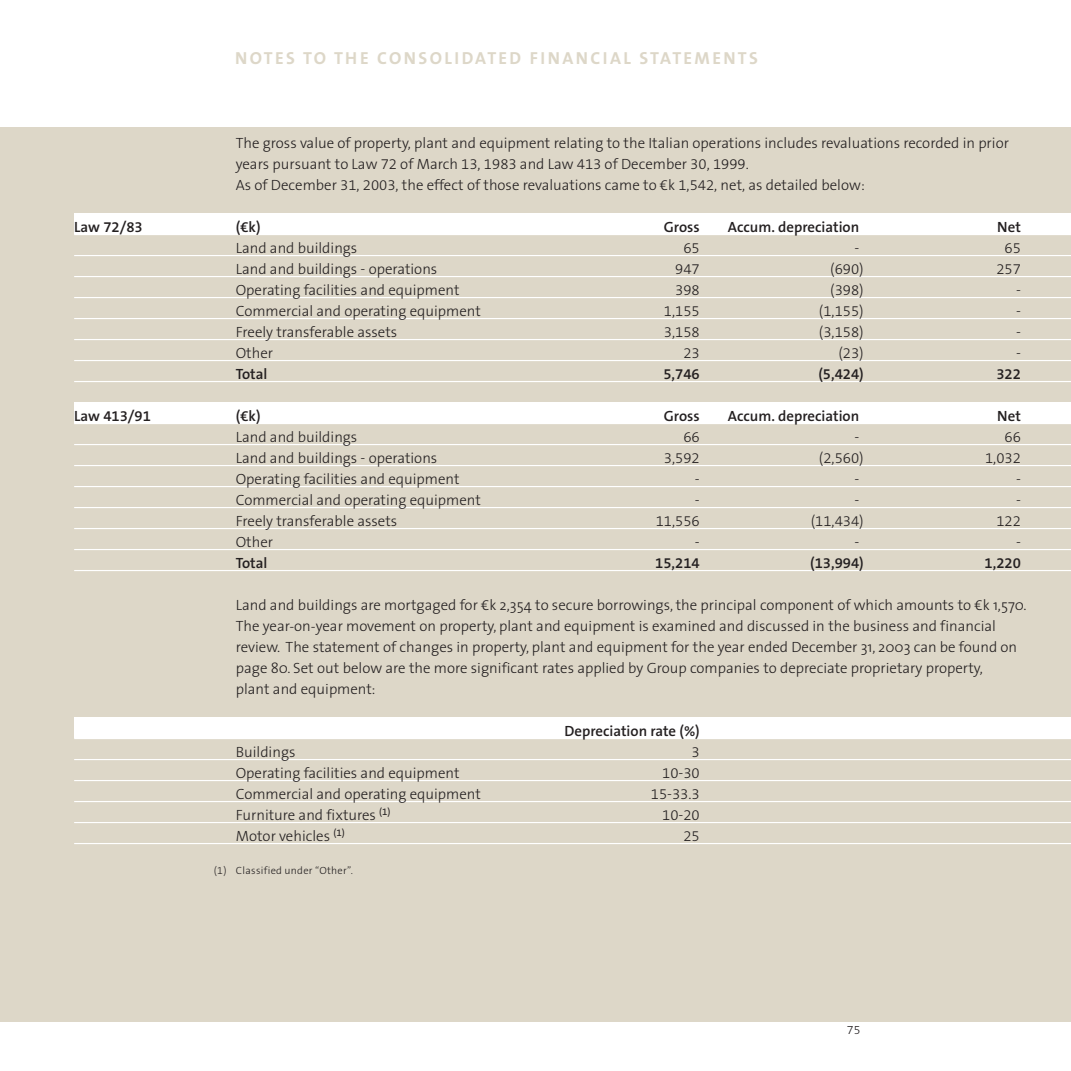
<style>
.page{position:relative;width:1071px;height:1071px;background:#fff}
.page>*{position:absolute;margin:0;border:0;box-sizing:border-box;transform-origin:0 0}
.t1{font:700 17.5px "The Sans B7";letter-spacing:.135em;color:#ddd7c8}
.t2{font:300 14.88px/21px "The Sans B3";color:#231f20}
.t3{font:300 14.88px/21px "The Sans";color:#231f20}
.t4{font:600 14.88px "The Sans B6";color:#231f20}
.t5{font:300 12.25px "The Sans B3";color:#231f20}
.t6{font:300 10.5px "The Sans B3";letter-spacing:.025em;color:#231f20}
.s1{font-family:"The Sans B3"}
</style>
<div class="page">
<div style="left:15px;top:127px;width:1056px;height:895px;background:#ddd7c8"></div>
<hr style="left:74px;top:234px;width:997px;height:1px;background:#fff">
<hr style="left:74px;top:255px;width:997px;height:1px;background:#fff">
<div style="left:74px;top:213px;width:997px;height:21px;background:#fff"></div>
<hr style="left:74px;top:276px;width:997px;height:1px;background:#fff">
<hr style="left:74px;top:297px;width:997px;height:1px;background:#fff">
<hr style="left:74px;top:318px;width:997px;height:1px;background:#fff">
<hr style="left:74px;top:339px;width:997px;height:1px;background:#fff">
<hr style="left:74px;top:360px;width:997px;height:1px;background:#fff">
<hr style="left:74px;top:381px;width:997px;height:1px;background:#fff">
<hr style="left:74px;top:423px;width:997px;height:1px;background:#fff">
<hr style="left:74px;top:444px;width:997px;height:1px;background:#fff">
<div style="left:74px;top:402px;width:997px;height:21px;background:#fff"></div>
<hr style="left:74px;top:465px;width:997px;height:1px;background:#fff">
<hr style="left:74px;top:486px;width:997px;height:1px;background:#fff">
<hr style="left:74px;top:507px;width:997px;height:1px;background:#fff">
<hr style="left:74px;top:528px;width:997px;height:1px;background:#fff">
<hr style="left:74px;top:549px;width:997px;height:1px;background:#fff">
<hr style="left:74px;top:570px;width:997px;height:1px;background:#fff">
<hr style="left:74px;top:738px;width:997px;height:1px;background:#fff">
<hr style="left:74px;top:759px;width:997px;height:1px;background:#fff">
<div style="left:74px;top:717px;width:997px;height:21px;background:#fff"></div>
<hr style="left:74px;top:780px;width:997px;height:1px;background:#fff">
<hr style="left:74px;top:801px;width:997px;height:1px;background:#fff">
<hr style="left:74px;top:822px;width:997px;height:1px;background:#fff">
<hr style="left:74px;top:843px;width:997px;height:1px;background:#fff">
<div style="left:0;top:127px;width:15px;height:895px;background:#ddd7c8"></div>
<p class="t1" style="left:235px;top:52px;width:524px">NOTES TO THE CONSOLIDATED FINANCIAL STATEMENTS</p>
<p class="t2" style="left:236px;top:134px;width:775px">The gross value of property, plant and equipment relating to the Italian operations includes revaluations recorded in prior years pursuant to Law 72 of March 13, 1983 and Law 413 of December 30, 1999.<br>As of December 31, 2003, the effect of those revaluations came to €k 1,542, net, as detailed below:</p>
<p class="t4" style="left:74px;top:222px;width:70px">Law 72/83</p>
<p class="t4" style="left:236px;top:222px;width:26px">(€k)</p>
<p class="t4" style="left:664px;top:222px;width:37px">Gross</p>
<p class="t4" style="left:728px;top:222px;width:133px">Accum. depreciation</p>
<p class="t4" style="left:997px;top:222px;width:25px">Net</p>
<p class="t2" style="left:236px;top:239px;width:123px">Land and buildings</p>
<p class="t2" style="left:683px;top:239px;width:18px">65</p>
<p class="t2" style="left:854px;top:239px;width:6px">-</p>
<p class="t2" style="left:1005px;top:239px;width:18px">65</p>
<p class="t2" style="left:236px;top:260px;width:203px">Land and buildings - operations</p>
<p class="t2" style="left:675px;top:260px;width:26px">947</p>
<p class="t2" style="left:830px;top:260px;width:35px">(690)</p>
<p class="t2" style="left:996px;top:260px;width:26px">257</p>
<p class="t2" style="left:236px;top:281px;width:225px">Operating facilities and equipment</p>
<p class="t2" style="left:675px;top:281px;width:26px">398</p>
<p class="t2" style="left:830px;top:281px;width:35px">(398)</p>
<p class="t2" style="left:1016px;top:281px;width:6px">-</p>
<p class="t2" style="left:236px;top:302px;width:247px">Commercial and operating equipment</p>
<p class="t2" style="left:664px;top:302px;width:37px">1,155</p>
<p class="t2" style="left:819px;top:302px;width:46px">(1,155)</p>
<p class="t2" style="left:1016px;top:302px;width:6px">-</p>
<p class="t2" style="left:236px;top:323px;width:163px">Freely transferable assets</p>
<p class="t2" style="left:664px;top:323px;width:37px">3,158</p>
<p class="t2" style="left:819px;top:323px;width:46px">(3,158)</p>
<p class="t2" style="left:1016px;top:323px;width:6px">-</p>
<p class="t2" style="left:236px;top:344px;width:39px">Other</p>
<p class="t2" style="left:683px;top:344px;width:18px">23</p>
<p class="t2" style="left:838px;top:344px;width:27px">(23)</p>
<p class="t2" style="left:1016px;top:344px;width:6px">-</p>
<p class="t4" style="left:236px;top:369px;width:33px">Total</p>
<p class="t4" style="left:663px;top:369px;width:38px">5,746</p>
<p class="t4" style="left:818px;top:369px;width:47px">(5,424)</p>
<p class="t4" style="left:996px;top:369px;width:26px">322</p>
<p class="t4" style="left:74px;top:411px;width:78px">Law 413/91</p>
<p class="t4" style="left:236px;top:411px;width:26px">(€k)</p>
<p class="t4" style="left:664px;top:411px;width:37px">Gross</p>
<p class="t4" style="left:728px;top:411px;width:133px">Accum. depreciation</p>
<p class="t4" style="left:997px;top:411px;width:25px">Net</p>
<p class="t2" style="left:236px;top:428px;width:123px">Land and buildings</p>
<p class="t2" style="left:683px;top:428px;width:18px">66</p>
<p class="t2" style="left:854px;top:428px;width:6px">-</p>
<p class="t2" style="left:1005px;top:428px;width:18px">66</p>
<p class="t2" style="left:236px;top:449px;width:203px">Land and buildings - operations</p>
<p class="t2" style="left:664px;top:449px;width:37px">3,592</p>
<p class="t2" style="left:819px;top:449px;width:46px">(2,560)</p>
<p class="t2" style="left:985px;top:449px;width:37px">1,032</p>
<p class="t2" style="left:236px;top:470px;width:225px">Operating facilities and equipment</p>
<p class="t2" style="left:695px;top:470px;width:6px">-</p>
<p class="t2" style="left:854px;top:470px;width:6px">-</p>
<p class="t2" style="left:1016px;top:470px;width:6px">-</p>
<p class="t2" style="left:236px;top:491px;width:247px">Commercial and operating equipment</p>
<p class="t2" style="left:695px;top:491px;width:6px">-</p>
<p class="t2" style="left:854px;top:491px;width:6px">-</p>
<p class="t2" style="left:1016px;top:491px;width:6px">-</p>
<p class="t2" style="left:236px;top:512px;width:163px">Freely transferable assets</p>
<p class="t2" style="left:656px;top:512px;width:46px">11,556</p>
<p class="t2" style="left:811px;top:512px;width:54px">(11,434)</p>
<p class="t2" style="left:996px;top:512px;width:26px">122</p>
<p class="t2" style="left:236px;top:533px;width:39px">Other</p>
<p class="t2" style="left:695px;top:533px;width:6px">-</p>
<p class="t2" style="left:854px;top:533px;width:6px">-</p>
<p class="t2" style="left:1016px;top:533px;width:6px">-</p>
<p class="t4" style="left:236px;top:558px;width:33px">Total</p>
<p class="t4" style="left:655px;top:558px;width:46px">15,214</p>
<p class="t4" style="left:810px;top:558px;width:55px">(13,994)</p>
<p class="t4" style="left:985px;top:558px;width:38px">1,220</p>
<p class="t3" style="left:236px;top:596px;width:792px">Land and buildings are mortgaged for <span class="s1">€k</span> 2,354 to secure borrowings, the principal component of which amounts to <span class="s1">€k</span> 1,570.<br>The year-on-year movement on property, plant and equipment is examined and discussed in the business and financial review. The statement of changes in property, plant and equipment for the year ended December 31, 2003 can be found on page 80. Set out below are the more significant rates applied by Group companies to depreciate proprietary property,<br>plant and equipment:</p>
<p class="t4" style="left:565px;top:726px;width:137px">Depreciation rate (%)</p>
<p class="t2" style="left:236px;top:743px;width:61px">Buildings</p>
<p class="t2" style="left:692px;top:743px;width:10px">3</p>
<p class="t2" style="left:236px;top:764px;width:225px">Operating facilities and equipment</p>
<p class="t2" style="left:662px;top:764px;width:39px">10-30</p>
<p class="t2" style="left:236px;top:785px;width:247px">Commercial and operating equipment</p>
<p class="t2" style="left:651px;top:785px;width:50px">15-33.3</p>
<p class="t2" style="left:236px;top:806px;width:156px">Furniture and fixtures <sup>(1)</sup></p>
<p class="t2" style="left:662px;top:806px;width:39px">10-20</p>
<p class="t2" style="left:236px;top:827px;width:110px">Motor vehicles <sup>(1)</sup></p>
<p class="t2" style="left:683px;top:827px;width:18px">25</p>
<p class="t6" style="left:214px;top:867px;width:141px">(1) Classified under “Other”.</p>
<p class="t5" style="left:847px;top:1025px;width:15px">75</p>
</div>
